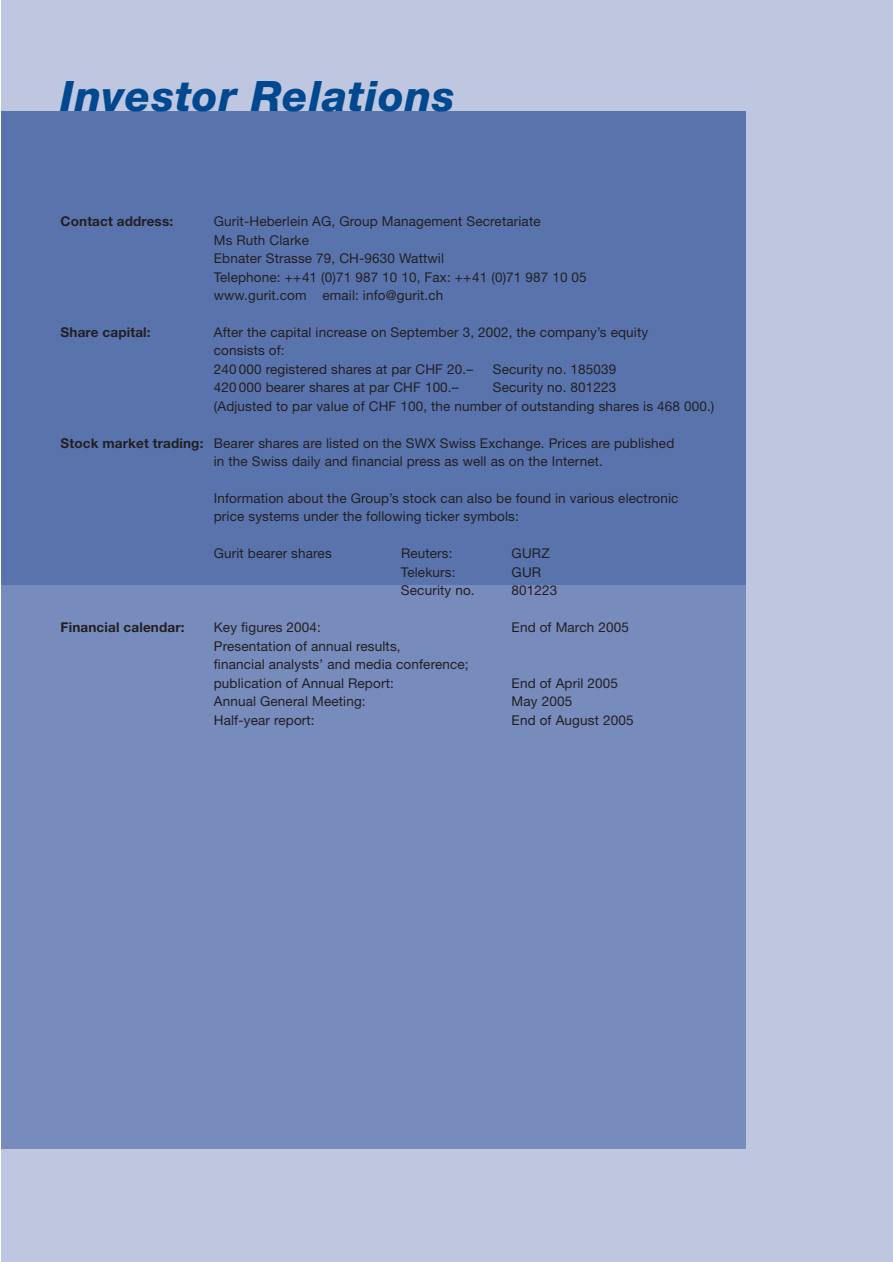
<style>
.page{position:relative;width:893px;height:1262px;background:#fff}
.page>*{position:absolute;margin:0;border:0;box-sizing:border-box;transform-origin:0 0}
.t1{font:italic 800 42px "Helvetica Neue";letter-spacing:.02em;color:#004990}
.t2{font:13.5px/18.5px "Helvetica Neue";letter-spacing:.01em;color:#231f20}
.t3{font:700 13.5px "Helvetica Neue";letter-spacing:.01em;color:#231f20}
.s1{font-weight:700}
</style>
<div class="page">
<div style="left:1px;top:0;width:891px;height:1262px;background:#bfc6e0"></div>
<div style="left:1px;top:111px;width:744px;height:1037px;background:#778bbc"></div>
<div style="left:1px;top:111px;width:744px;height:473px;background:#5974ad"></div>
<h1 class="t1" style="left:61px;top:81px;width:395px">Investor Relations</h1>
<p class="t3" style="left:61px;top:216px;width:114px">Contact address:</p>
<p class="t2" style="left:214px;top:213px;width:374px">Gurit-Heberlein AG, Group Management Secretariate<br>Ms Ruth Clarke<br>Ebnater Strasse 79, CH-9630 Wattwil<br>Telephone: ++41 (0)71 987 10 10, Fax: ++41 (0)71 987 10 05 www.gurit.com email: info@gurit.ch</p>
<p class="t3" style="left:61px;top:327px;width:91px">Share capital:</p>
<p class="t2" style="left:214px;top:324px;width:436px">After the capital increase on September 3, 2002, the company’s equity consists of:<br>240 000 registered shares at par CHF 20.–</p>
<p class="t2" style="left:493px;top:361px;width:125px">Security no. 185039</p>
<p class="t2" style="left:214px;top:379px;width:502px;text-indent:279px">Security no. 801223<br>(Adjusted to par value of CHF 100, the number of outstanding shares is 468 000.)</p>
<p class="t2" style="left:214px;top:435px;width:462px;text-indent:-153px"><span class="s1">Stock market trading:</span> Bearer shares are listed on the SWX Swiss Exchange. Prices are published in the Swiss daily and financial press as well as on the Internet.</p>
<p class="t2" style="left:214px;top:490px;width:466px">Information about the Group’s stock can also be found in various electronic price systems under the following ticker symbols:</p>
<p class="t2" style="left:214px;top:545px;width:119px">Gurit bearer shares</p>
<p class="t2" style="left:401px;top:545px;width:53px">Reuters:</p>
<p class="t2" style="left:511px;top:545px;width:39px">GURZ</p>
<p class="t2" style="left:401px;top:564px;width:56px">Telekurs:</p>
<p class="t2" style="left:511px;top:564px;width:31px">GUR</p>
<p class="t2" style="left:401px;top:582px;width:75px">Security no.</p>
<p class="t2" style="left:511px;top:582px;width:47px">801223</p>
<p class="t3" style="left:61px;top:622px;width:125px">Financial calendar:</p>
<p class="t2" style="left:214px;top:619px;width:109px">Key figures 2004:</p>
<p class="t2" style="left:511px;top:619px;width:119px">End of March 2005</p>
<p class="t2" style="left:214px;top:638px;width:256px">Presentation of annual results,<br>financial analysts’ and media conference; publication of Annual Report:</p>
<p class="t2" style="left:214px;top:379px;width:246px">420 000 bearer shares at par CHF 100.–</p>
<p class="t2" style="left:511px;top:675px;width:108px">End of April 2005</p>
<p class="t2" style="left:214px;top:693px;width:153px">Annual General Meeting:</p>
<p class="t2" style="left:511px;top:693px;width:62px">May 2005</p>
<p class="t2" style="left:214px;top:712px;width:102px">Half-year report:</p>
<p class="t2" style="left:511px;top:712px;width:123px">End of August 2005</p>
</div>
